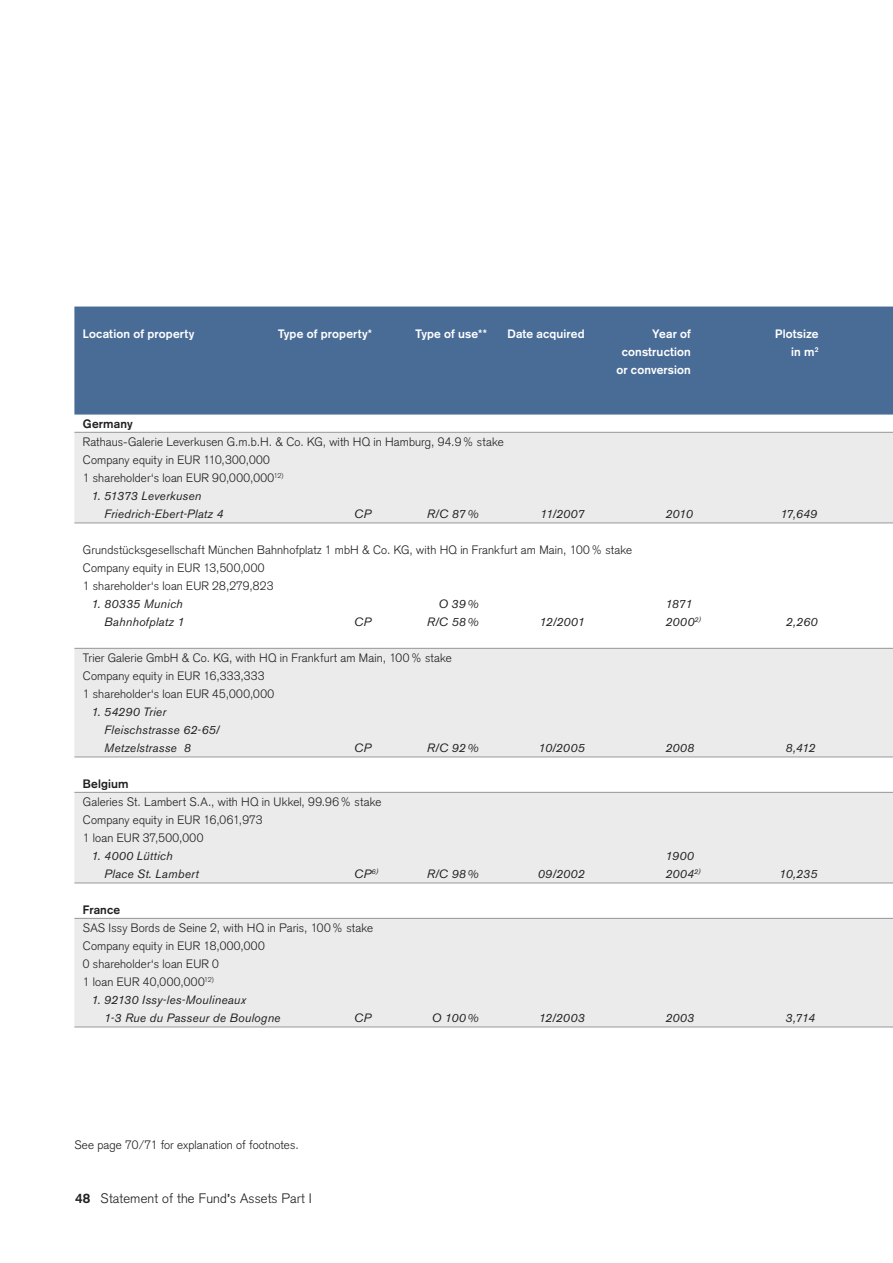
<style>
.page{position:relative;width:893px;height:1263px;background:#fff}
.page>*{position:absolute;margin:0;border:0;box-sizing:border-box;transform-origin:0 0}
.t1{font:300 13.5px "Akzidenz Grotesk";letter-spacing:.01em;color:#231f20}
.t2{font:300 12px/18px "Akzidenz Grotesk";letter-spacing:.01em;color:#231f20}
.t3{font:italic 12px/18px "Akzidenz Grotesk BQ";letter-spacing:.015em;color:#231f20}
.t4{font:700 12px "Akzidenz Grotesk";letter-spacing:.015em;color:#fff}
.s1{font-weight:700}
.s2{font-family:"Eurostile";font-weight:700}
</style>
<div class="page">
<div style="left:74px;top:307px;width:819px;height:108px;background:#496c97"></div>
<div style="left:74px;top:432px;width:819px;height:90px;background:#eaebea"></div>
<hr style="left:74px;top:432px;width:819px;height:1px;background:#939598">
<hr style="left:74px;top:522px;width:819px;height:1px;background:#939598">
<div style="left:74px;top:648px;width:819px;height:108px;background:#eaebea"></div>
<hr style="left:74px;top:648px;width:819px;height:1px;background:#939598">
<hr style="left:74px;top:756px;width:819px;height:1px;background:#939598">
<div style="left:74px;top:792px;width:819px;height:90px;background:#eaebea"></div>
<hr style="left:74px;top:792px;width:819px;height:1px;background:#939598">
<hr style="left:74px;top:882px;width:819px;height:1px;background:#939598">
<div style="left:74px;top:918px;width:819px;height:108px;background:#eaebea"></div>
<hr style="left:74px;top:918px;width:819px;height:1px;background:#939598">
<hr style="left:74px;top:1026px;width:819px;height:1px;background:#939598">
<p class="t4" style="left:83px;top:327px;width:113px">Location of property</p>
<p class="t4" style="left:278px;top:327px;width:96px">Type of property*</p>
<p class="t4" style="left:415px;top:327px;width:73px">Type of use**</p>
<p class="t4" style="left:507px;top:327px;width:79px">Date acquired</p>
<p class="t4" style="left:652px;top:327px;width:40px">Year of</p>
<p class="t4" style="left:775px;top:327px;width:45px">Plotsize</p>
<p class="t4" style="left:622px;top:345px;width:71px">construction</p>
<p class="t4" style="left:791px;top:345px;width:29px">in m<sup>2</sup></p>
<p class="t4" style="left:616px;top:363px;width:76px">or conversion</p>
<p class="t2" style="left:83px;top:415px;width:422px"><span class="s1">Germany<br></span>Rathaus-Galerie Leverkusen G.m.b.H. &amp; Co. KG, with HQ in Hamburg, 94.9% stake Company equity in EUR 110,300,000<br>1 shareholder‘s loan EUR 90,000,000<sup>12)</sup></p>
<p class="t3" style="left:104px;top:487px;width:121px;text-indent:-13px">1. 51373 Leverkusen<br>Friedrich-Ebert-Platz 4</p>
<p class="t3" style="left:354px;top:505px;width:19px">CP</p>
<p class="t3" style="left:427px;top:505px;width:53px">R/C 87%</p>
<p class="t3" style="left:540px;top:505px;width:46px">11/2007</p>
<p class="t3" style="left:665px;top:505px;width:29px">2010</p>
<p class="t3" style="left:780px;top:505px;width:38px">17,649</p>
<p class="t2" style="left:83px;top:541px;width:551px">Grundstücksgesellschaft München Bahnhofplatz 1 mbH &amp; Co. KG, with HQ in Frankfurt am Main, 100% stake<br>Company equity in EUR 13,500,000<br>1 shareholder‘s loan EUR 28,279,823</p>
<p class="t3" style="left:91px;top:595px;width:93px">1. 80335 Munich</p>
<p class="t3" style="left:439px;top:595px;width:41px">O 39%</p>
<p class="t3" style="left:665px;top:595px;width:28px">1871</p>
<p class="t3" style="left:104px;top:613px;width:82px">Bahnhofplatz 1</p>
<p class="t3" style="left:354px;top:613px;width:19px">CP</p>
<p class="t3" style="left:427px;top:613px;width:53px">R/C 58%</p>
<p class="t3" style="left:539px;top:613px;width:47px">12/2001</p>
<p class="t3" style="left:665px;top:613px;width:37px">2000<sup>2)</sup></p>
<p class="t3" style="left:786px;top:613px;width:33px">2,260</p>
<p class="t2" style="left:83px;top:649px;width:370px">Trier Galerie GmbH &amp; Co. KG, with HQ in Frankfurt am Main, 100% stake<br>Company equity in EUR 16,333,333<br>1 shareholder‘s loan EUR 45,000,000</p>
<p class="t3" style="left:104px;top:703px;width:117px;text-indent:-13px">1. 54290 Trier<br>Fleischstrasse 62-65/<br>Metzelstrasse 8</p>
<p class="t3" style="left:354px;top:739px;width:19px">CP</p>
<p class="t3" style="left:427px;top:739px;width:53px">R/C 92%</p>
<p class="t3" style="left:539px;top:739px;width:48px">10/2005</p>
<p class="t3" style="left:665px;top:739px;width:30px">2008</p>
<p class="t3" style="left:786px;top:739px;width:32px">8,412</p>
<p class="t2" style="left:83px;top:775px;width:300px"><span class="s1">Belgium<br></span>Galeries St. Lambert S.A., with HQ in Ukkel, 99.96% stake<br>Company equity in EUR 16,061,973<br>1 loan EUR 37,500,000</p>
<p class="t3" style="left:91px;top:847px;width:83px">1. 4000 Lüttich</p>
<p class="t3" style="left:665px;top:847px;width:30px">1900</p>
<p class="t3" style="left:104px;top:865px;width:96px">Place St. Lambert</p>
<p class="t3" style="left:354px;top:865px;width:26px">CP<sup>6)</sup></p>
<p class="t3" style="left:427px;top:865px;width:53px">R/C 98%</p>
<p class="t3" style="left:538px;top:865px;width:48px">09/2002</p>
<p class="t3" style="left:665px;top:865px;width:37px">2004<sup>2)</sup></p>
<p class="t3" style="left:779px;top:865px;width:40px">10,235</p>
<p class="t2" style="left:83px;top:901px;width:292px"><span class="s1">France<br></span>SAS Issy Bords de Seine 2, with HQ in Paris, 100% stake<br>Company equity in EUR 18,000,000<br>0 shareholder‘s loan EUR 0<br>1 loan EUR 40,000,000<sup>12)</sup></p>
<p class="t3" style="left:104px;top:991px;width:178px;text-indent:-13px">1. 92130 Issy-les-Moulineaux<br>1-3 Rue du Passeur de Boulogne</p>
<p class="t3" style="left:354px;top:1009px;width:19px">CP</p>
<p class="t3" style="left:432px;top:1009px;width:48px">O 100%</p>
<p class="t3" style="left:539px;top:1009px;width:47px">12/2003</p>
<p class="t3" style="left:665px;top:1009px;width:30px">2003</p>
<p class="t3" style="left:786px;top:1009px;width:31px">3,714</p>
<p class="t2" style="left:74px;top:1136px;width:226px">See page 70/71 for explanation of footnotes.</p>
<p class="t1" style="left:75px;top:1191px;width:238px"><span class="s1">48</span> Statement of the Fund<span class="s2">’</span>s Assets Part I</p>
</div>
